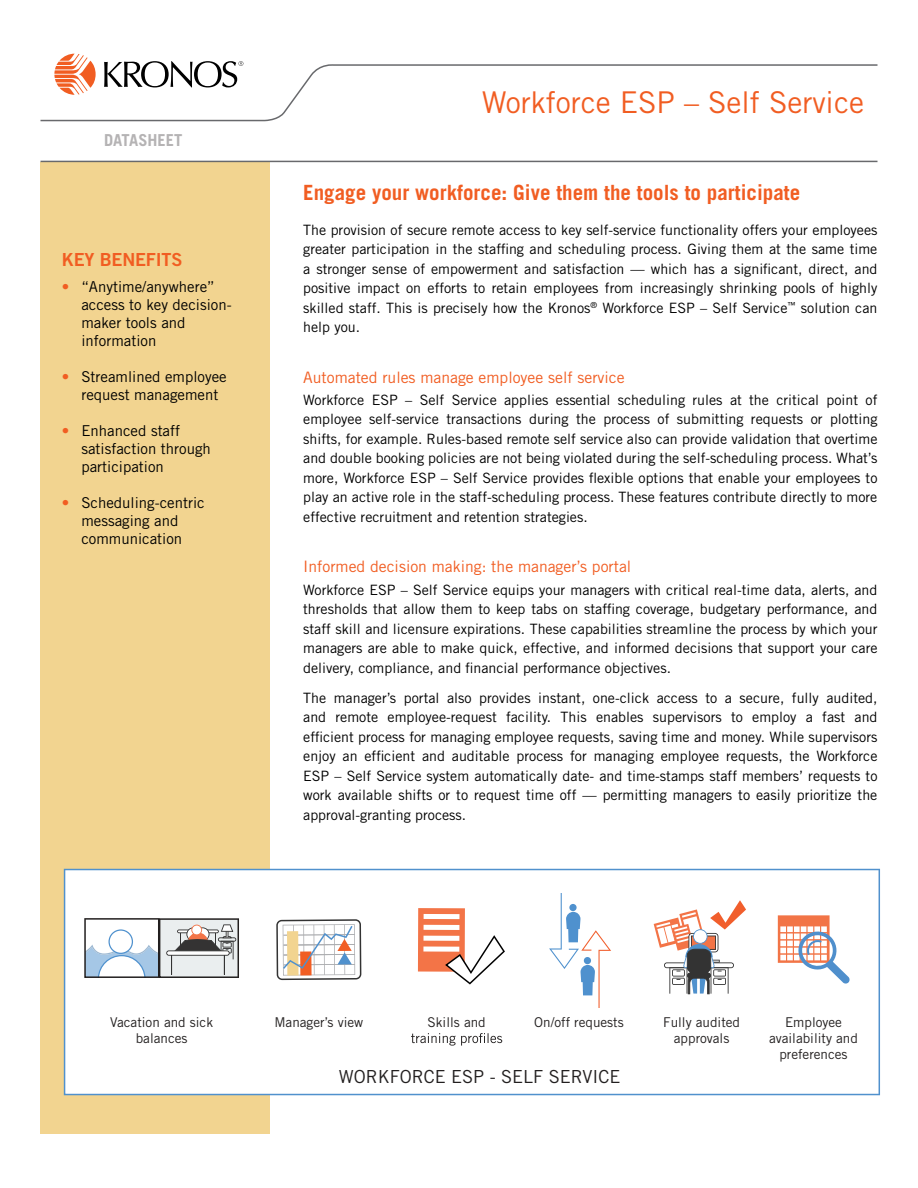
<style>
.page{position:relative;width:918px;height:1188px;background:#fff}
.page>*{position:absolute;margin:0;border:0;box-sizing:border-box;transform-origin:0 0}
.t1{font:30px "Trade Gothic LT Std";color:#f15d22}
.t2{font:700 21px "Trade Gothic LT Std";color:#f15d22}
.t3{font:18px "Trade Gothic LT Std";color:#221f1f}
.t4{font:18px "Trade Gothic LT Std Bd 2";letter-spacing:-.01em;color:#f15d22}
.t5{font:700 16.5px "Trade Gothic LT Std";color:#b5b3b4}
.t6{font:15.75px "Trade Gothic LT Std";color:#f15d22}
.t7{font:15px/18px "Trade Gothic LT Std";color:#000}
.t8{font:14.25px/19.5px "Trade Gothic LT Std";color:#000;text-align:justify}
.t9{font:13.5px/16.2px "Trade Gothic LT Std";color:#221f1f;text-align:center}
.s1{color:#f15d22}
</style>
<div class="page">
<div style="left:40px;top:162px;width:230px;height:972px;background:#f2d490"></div>
<hr style="left:40px;top:161px;width:838px;height:1px;background:#68696c">
<svg style="left:59px;top:54px;width:32px;height:7px"></svg>
<svg style="left:40px;top:61px;width:838px;height:61px"></svg>
<svg style="left:64px;top:869px;width:816px;height:226px"></svg>
<svg style="left:276px;top:919px;width:85px;height:61px"></svg>
<div style="left:418px;top:908px;width:47px;height:64px;background:#f37447"></div>
<div style="left:424px;top:914px;width:35px;height:5px;background:#fff"></div>
<div style="left:424px;top:925px;width:35px;height:5px;background:#fff"></div>
<div style="left:423px;top:936px;width:36px;height:5px;background:#fff"></div>
<div style="left:423px;top:947px;width:36px;height:5px;background:#fff"></div>
<svg style="left:445px;top:935px;width:60px;height:50px"></svg>
<div style="left:778px;top:915px;width:52px;height:48px;background:#f27446"></div>
<svg style="left:780px;top:926px;width:70px;height:58px"></svg>
<svg style="left:654px;top:900px;width:92px;height:94px"></svg>
<svg style="left:549px;top:894px;width:62px;height:114px"></svg>
<svg style="left:84px;top:918px;width:155px;height:60px;background:#c7cbcf"></svg>
<svg style="left:411px;top:1033px;width:91px;height:13px"></svg>
<p class="t5" style="left:104px;top:130px;width:80px">DATASHEET</p>
<p class="t4" style="left:62px;top:249px;width:122px">KEY BENEFITS</p>
<p class="t7" style="left:81px;top:278px;width:152px;text-indent:-20px"><span class="s1">•</span> “Anytime/anywhere” access to key decision&shy;maker tools and information</p>
<p class="t7" style="left:81px;top:368px;width:147px;text-indent:-20px"><span class="s1">•</span> Streamlined employee request management</p>
<p class="t7" style="left:81px;top:422px;width:131px;text-indent:-20px"><span class="s1">•</span> Enhanced staff satisfaction through participation</p>
<p class="t7" style="left:62px;top:494px;width:144px;text-align:center"><span class="s1">•</span> Scheduling-centric messaging and communication</p>
<h1 class="t1" style="left:482px;top:84px;width:384px">Workforce ESP – Self Service</h1>
<h2 class="t2" style="left:303px;top:179px;width:499px">Engage your workforce: Give them the tools to participate</h2>
<p class="t8" style="left:303px;top:220px;width:576px">The provision of secure remote access to key self-service functionality offers your employees greater participation in the staffing and scheduling process. Giving them at the same time a stronger sense of empowerment and satisfaction — which has a significant, direct, and positive impact on efforts to retain employees from increasingly shrinking pools of highly skilled staff. This is precisely how the Kronos<sup>®</sup> Workforce ESP – Self Service<sup>™</sup> solution can help you.</p>
<p class="t6" style="left:303px;top:368px;width:323px">Automated rules manage employee self service</p>
<p class="t8" style="left:303px;top:390px;width:576px">Workforce ESP – Self Service applies essential scheduling rules at the critical point of employee self-service transactions during the process of submitting requests or plotting shifts, for example. Rules-based remote self service also can provide validation that overtime and double booking policies are not being violated during the self-scheduling process. What’s more, Workforce ESP – Self Service provides flexible options that enable your employees to play an active role in the staff-scheduling process. These features contribute directly to more effective recruitment and retention strategies.</p>
<p class="t6" style="left:303px;top:557px;width:330px">Informed decision making: the manager’s portal</p>
<p class="t8" style="left:303px;top:580px;width:576px">Workforce ESP – Self Service equips your managers with critical real-time data, alerts, and thresholds that allow them to keep tabs on staffing coverage, budgetary performance, and staff skill and licensure expirations. These capabilities streamline the process by which your managers are able to make quick, effective, and informed decisions that support your care delivery, compliance, and financial performance objectives.</p>
<p class="t8" style="left:303px;top:688px;width:576px">The manager’s portal also provides instant, one-click access to a secure, fully audited, and remote employee-request facility. This enables supervisors to employ a fast and efficient process for managing employee requests, saving time and money. While supervisors enjoy an efficient and auditable process for managing employee requests, the Workforce ESP – Self Service system automatically date- and time-stamps staff members’ requests to work available shifts or to request time off — permitting managers to easily prioritize the approval-granting process.</p>
<p class="t9" style="left:110px;top:1014px;width:105px">Vacation and sick balances</p>
<p class="t9" style="left:274px;top:1014px;width:90px">Manager’s view</p>
<p class="t9" style="left:428px;top:1014px;width:60px">Skills and</p>
<p class="t9" style="left:534px;top:1014px;width:91px">On/off requests</p>
<p class="t9" style="left:663px;top:1014px;width:78px">Fully audited approvals</p>
<p class="t9" style="left:769px;top:1014px;width:90px">Employee availability and preferences</p>
<p class="t3" style="left:339px;top:1065px;width:283px">WORKFORCE ESP - SELF SERVICE</p>
</div>
